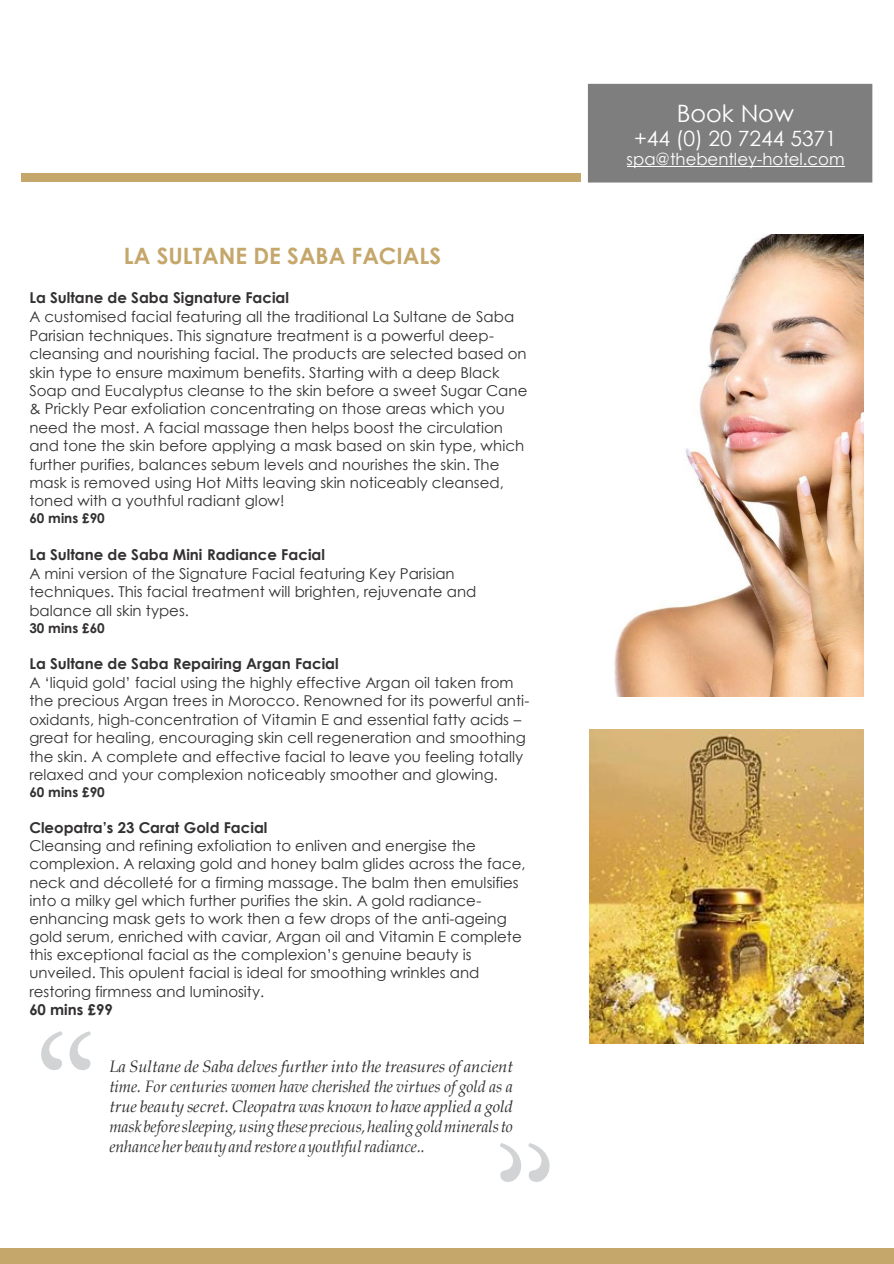
<style>
.page{position:relative;width:894px;height:1264px;background:#fff}
.page>*{position:absolute;margin:0;border:0;box-sizing:border-box;transform-origin:0 0}
.t1{font:24px "Century Gothic";color:#fff}
.t2{font:700 22.5px "Century Gothic";color:#c5a76c}
.t3{font:21px "Century Gothic";color:#fff}
.t4{font:italic 16.5px/20px "Book Antiqua";color:#323031;text-align:justify}
.t5{font:16.5px "Century Gothic";color:#fff}
.t6{font:15px/18.5px "Century Gothic";letter-spacing:.005em;color:#323031}
.t7{font:700 15px "Century Gothic";color:#323031}
.t8{font:700 13.5px "Century Gothic";color:#323031}
</style>
<div class="page">
<div style="left:0;top:1248px;width:893px;height:15px;background:#c5a76c"></div>
<div style="left:588px;top:85px;width:283px;height:97px;background:#7e7e7e"></div>
<div style="left:587px;top:84px;width:285px;height:98px;border:2px solid #7e7e7e"></div>
<div style="left:21px;top:173px;width:559px;height:9px;background:#c5a76c"></div>
<hr style="left:626px;top:166px;width:218px;height:1px;background:#fff">
<svg style="left:500px;top:1143px;width:49px;height:38px"></svg>
<img style="left:614px;top:234px;width:249px;height:462px">
<svg style="left:41px;top:1031px;width:50px;height:38px"></svg>
<img style="left:589px;top:729px;width:274px;height:313px">
<h2 class="t2" style="left:124px;top:239px;width:318px">LA SULTANE DE SABA FACIALS</h2>
<p class="t7" style="left:29px;top:286px;width:261px">La Sultane de Saba Signature Facial</p>
<p class="t6" style="left:29px;top:307px;width:499px">A customised facial featuring all the traditional La Sultane de Saba Parisian techniques. This signature treatment is a powerful deep&shy;cleansing and nourishing facial. The products are selected based on skin type to ensure maximum benefits. Starting with a deep Black Soap and Eucalyptus cleanse to the skin before a sweet Sugar Cane &amp; Prickly Pear exfoliation concentrating on those areas which you need the most. A facial massage then helps boost the circulation and tone the skin before applying a mask based on skin type, which further purifies, balances sebum levels and nourishes the skin. The mask is removed using Hot Mitts leaving skin noticeably cleansed, toned with a youthful radiant glow!</p>
<p class="t8" style="left:29px;top:508px;width:77px">60 mins £90</p>
<p class="t7" style="left:29px;top:543px;width:297px">La Sultane de Saba Mini Radiance Facial</p>
<p class="t6" style="left:29px;top:563px;width:448px">A mini version of the Signature Facial featuring Key Parisian techniques. This facial treatment will brighten, rejuvenate and balance all skin types.</p>
<p class="t8" style="left:29px;top:617px;width:77px">30 mins £60</p>
<p class="t7" style="left:29px;top:652px;width:311px">La Sultane de Saba Repairing Argan Facial</p>
<p class="t6" style="left:29px;top:672px;width:501px">A ‘liquid gold’ facial using the highly effective Argan oil taken from the precious Argan trees in Morocco. Renowned for its powerful anti&shy;oxidants, high-concentration of Vitamin E and essential fatty acids – great for healing, encouraging skin cell regeneration and smoothing the skin. A complete and effective facial to leave you feeling totally relaxed and your complexion noticeably smoother and glowing.</p>
<p class="t8" style="left:29px;top:781px;width:77px">60 mins £90</p>
<p class="t7" style="left:29px;top:815px;width:239px">Cleopatra’s 23 Carat Gold Facial</p>
<p class="t6" style="left:29px;top:836px;width:497px">Cleansing and refining exfoliation to enliven and energise the complexion. A relaxing gold and honey balm glides across the face, neck and décolleté for a firming massage. The balm then emulsifies into a milky gel which further purifies the skin. A gold radiance&shy;enhancing mask gets to work then a few drops of the anti-ageing gold serum, enriched with caviar, Argan oil and Vitamin E complete this exceptional facial as the complexion’s genuine beauty is unveiled. This opulent facial is ideal for smoothing wrinkles and restoring firmness and luminosity.</p>
<p class="t7" style="left:29px;top:997px;width:85px">60 mins £99</p>
<p class="t4" style="left:109px;top:1055px;width:405px">La Sultane de Saba delves further into the treasures of ancient time. For centuries women have cherished the virtues of gold as a true beauty secret. Cleopatra was known to have applied a gold mask before sleeping, using these precious, healing gold minerals to enhance her beauty and restore a youthful radiance..</p>
<h1 class="t1" style="left:676px;top:97px;width:119px">Book Now</h1>
<h3 class="t3" style="left:634px;top:124px;width:204px">+44 (0) 20 7244 5371</h3>
<p class="t5" style="left:626px;top:147px;width:219px">spa@thebentley-hotel.com</p>
</div>
